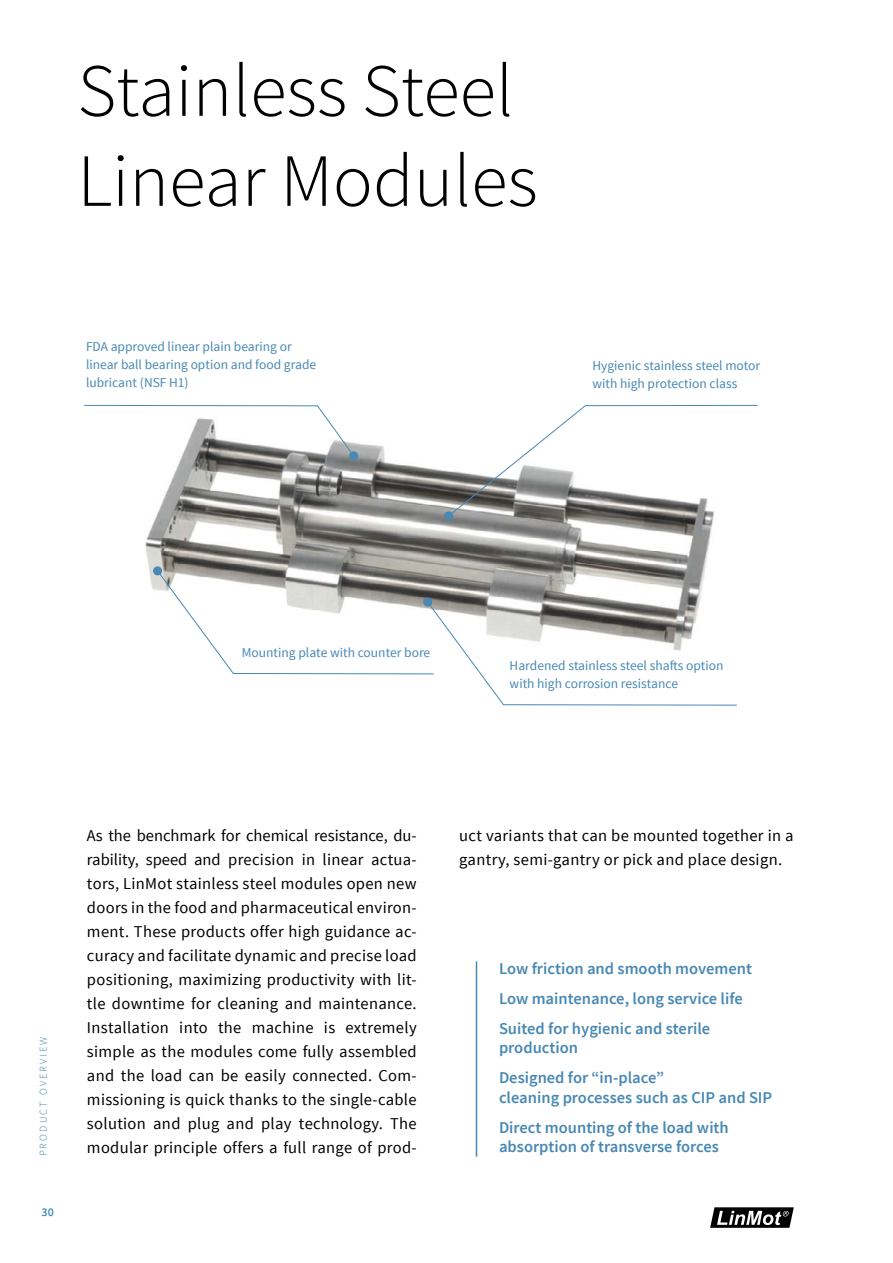
<style>
.page{position:relative;width:893px;height:1263px;background:#fff}
.page>*{position:absolute;margin:0;border:0;box-sizing:border-box;transform-origin:0 0}
.t1{font:300 75px/90px "Source Sans Pro";color:#000}
.t2{font:16.5px/24px "Source Sans Pro";letter-spacing:.02em;color:#000;text-align:justify}
.t3{font:600 16.5px "Source Sans Pro";color:#4888b3}
.t4{font:13.5px/18px "Source Sans Pro";color:#4888b3}
.t5{font:600 12px "Source Sans Pro";color:#4888b3}
.t6{font:300 10.5px "Source Sans Pro";letter-spacing:.2em;color:#4888b3}
.s1{color:#fff}
</style>
<div class="page">
<svg style="left:710px;top:1207px;width:84px;height:21px"></svg>
<img style="left:145px;top:404px;width:608px;height:186px">
<hr style="left:476px;top:961px;width:1px;height:196px;background:#4888b3">
<svg style="left:84px;top:405px;width:271px;height:52px"></svg>
<div style="left:349px;top:451px;width:9px;height:9px;background:#4888b3;border-radius:50%"></div>
<svg style="left:157px;top:570px;width:581px;height:136px"></svg>
<div style="left:153px;top:566px;width:9px;height:9px;background:#4888b3;border-radius:50%"></div>
<svg style="left:448px;top:405px;width:310px;height:112px"></svg>
<div style="left:444px;top:511px;width:9px;height:9px;background:#4888b3;border-radius:50%"></div>
<h1 class="t1" style="left:78px;top:46px;width:462px">Stainless Steel<br>Linear Modules</h1>
<p class="t4" style="left:86px;top:338px;width:232px">FDA approved linear plain bearing or linear ball bearing option and food grade lubricant (NSF H1)</p>
<p class="t4" style="left:592px;top:357px;width:169px">Hygienic stainless steel motor with high protection class</p>
<p class="t4" style="left:242px;top:644px;width:190px">Mounting plate with counter bore</p>
<p class="t4" style="left:510px;top:657px;width:215px">Hardened stainless steel shafts option with high corrosion resistance</p>
<p class="t6" style="left:37px;top:1156px;width:121px;rotate:-90deg">PRODUCT OVERVIEW</p>
<p class="t5" style="left:42px;top:1205px;width:14px">30</p>
<p class="t2" style="left:87px;top:823px;width:331px">As the benchmark for chemical resistance, du&shy;rability, speed and precision in linear actua&shy;tors, LinMot stainless steel modules open new doors in the food and pharmaceutical environ&shy;ment. These products offer high guidance ac&shy;curacy and facilitate dynamic and precise load positioning, maximizing productivity with lit&shy;tle downtime for cleaning and maintenance.<br>Installation into the machine is extremely simple as the modules come fully assembled and the load can be easily connected. Com&shy;missioning is quick thanks to the single-cable solution and plug and play technology. The modular principle offers a full range of prod-</p>
<p class="t2" style="left:459px;top:823px;width:336px">uct variants that can be mounted together in a gantry, semi-gantry or pick and place design.</p>
<p class="t3" style="left:478px;top:958px;width:276px"><span class="s1">•</span> Low friction and smooth movement</p>
<p class="t3" style="left:478px;top:988px;width:267px"><span class="s1">•</span> Low maintenance, long service life</p>
<p class="t3" style="left:478px;top:1018px;width:234px"><span class="s1">•</span> Suited for hygienic and sterile</p>
<p class="t3" style="left:478px;top:1037px;width:102px"><span class="s1">•</span> production</p>
<p class="t3" style="left:478px;top:1067px;width:188px"><span class="s1">•</span> Designed for “in-place”</p>
<p class="t3" style="left:478px;top:1087px;width:296px"><span class="s1">•</span> cleaning processes such as CIP and SIP</p>
<p class="t3" style="left:478px;top:1117px;width:253px"><span class="s1">•</span> Direct mounting of the load with</p>
<p class="t3" style="left:478px;top:1136px;width:243px"><span class="s1">•</span> absorption of transverse forces</p>
</div>
